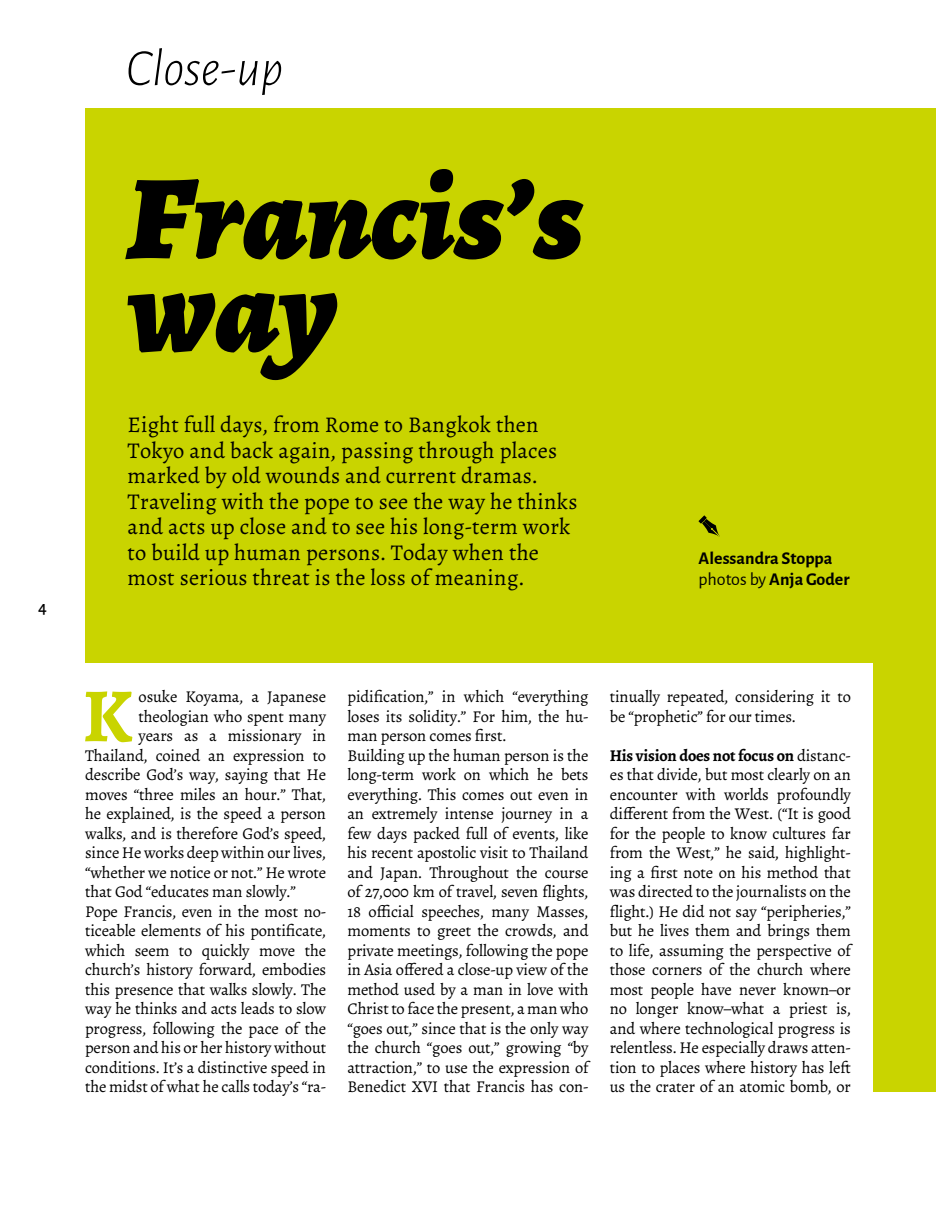
<style>
.page{position:relative;width:936px;height:1212px;background:#fff}
.page>*{position:absolute;margin:0;border:0;box-sizing:border-box;transform-origin:0 0}
.t1{font:italic 900 120px/93px "Alegreya";color:#000}
.t2{font:700 76.65px "Alegreya";color:#c9d400}
.t3{font:italic 300 52.5px "Alegreya Sans";color:#000}
.t4{font:22.5px/25.5px "Alegreya";letter-spacing:.01em;color:#000}
.t5{font:700 18px/21px "Alegreya Sans";color:#000}
.t6{font:500 18px "Alegreya Sans";color:#000}
.t7{font:16.5px/19.5px "Alegreya";letter-spacing:-.01em;color:#000}
.s1{font-weight:400}
.s2{font-weight:700}
</style>
<div class="page">
<div style="left:85px;top:108px;width:850px;height:984px;background:#c9d400"></div>
<div style="left:64px;top:663px;width:808px;height:449px;background:#fff"></div>
<svg style="left:698px;top:515px;width:22px;height:22px"></svg>
<p class="t6" style="left:38px;top:595px;width:10px">4</p>
<h3 class="t3" style="left:126px;top:34px;width:159px">Close-up</h3>
<h1 class="t1" style="left:128px;top:171px;width:455px">Francis’s way</h1>
<p class="t4" style="left:128px;top:412px;width:451px">Eight full days, from Rome to Bangkok then Tokyo and back again, passing through places marked by old wounds and current dramas.<br>Traveling with the pope to see the way he thinks and acts up close and to see his long-term work to build up human persons. Today when the most serious threat is the loss of meaning.</p>
<p class="t5" style="left:698px;top:547px;width:153px">Alessandra Stoppa <span class="s1">photos by</span> Anja Goder</p>
<h2 class="t2" style="left:82px;top:666px;width:52px">K</h2>
<p class="t7" style="left:138px;top:687px;width:189px">osuke Koyama, a Japanese</p>
<p class="t7" style="left:138px;top:706px;width:189px">theologian who spent many</p>
<p class="t7" style="left:138px;top:726px;width:189px">years as a missionary in</p>
<p class="t7" style="left:85px;top:745px;width:242px">Thailand, coined an expression to</p>
<p class="t7" style="left:85px;top:765px;width:242px">describe God’s way, saying that He</p>
<p class="t7" style="left:85px;top:784px;width:242px">moves “three miles an hour.” That,</p>
<p class="t7" style="left:85px;top:804px;width:242px">he explained, is the speed a person</p>
<p class="t7" style="left:85px;top:823px;width:242px">walks, and is therefore God’s speed,</p>
<p class="t7" style="left:85px;top:843px;width:242px">since He works deep within our lives,</p>
<p class="t7" style="left:85px;top:862px;width:242px">“whether we notice or not.” He wrote</p>
<p class="t7" style="left:85px;top:882px;width:212px">that God “educates man slowly.”</p>
<p class="t7" style="left:85px;top:901px;width:242px">Pope Francis, even in the most no-</p>
<p class="t7" style="left:85px;top:921px;width:242px">ticeable elements of his pontificate,</p>
<p class="t7" style="left:85px;top:940px;width:242px">which seem to quickly move the</p>
<p class="t7" style="left:85px;top:960px;width:242px">church’s history forward, embodies</p>
<p class="t7" style="left:85px;top:979px;width:242px">this presence that walks slowly. The</p>
<p class="t7" style="left:85px;top:999px;width:242px">way he thinks and acts leads to slow</p>
<p class="t7" style="left:85px;top:1018px;width:242px">progress, following the pace of the</p>
<p class="t7" style="left:85px;top:1038px;width:242px">person and his or her history without</p>
<p class="t7" style="left:85px;top:1057px;width:242px">conditions. It’s a distinctive speed in</p>
<p class="t7" style="left:85px;top:1077px;width:242px">the midst of what he calls today’s “ra-</p>
<p class="t7" style="left:347px;top:687px;width:242px">pidification,” in which “everything loses its solidity.” For him, the hu&shy;man person comes first.<br>Building up the human person is the long-term work on which he bets everything. This comes out even in an extremely intense journey in a few days packed full of events, like his recent apostolic visit to Thailand and Japan. Throughout the course of 27,000 km of travel, seven flights, 18 official speeches, many Masses, moments to greet the crowds, and private meetings, following the pope in Asia offered a close-up view of the method used by a man in love with Christ to face the present, a man who “goes out,” since that is the only way the church “goes out,” growing “by attraction,” to use the expression of Benedict XVI that Francis has con-</p>
<p class="t7" style="left:609px;top:687px;width:242px">tinually repeated, considering it to be “prophetic” for our times.</p>
<p class="t7" style="left:609px;top:746px;width:242px;text-align:justify"><span class="s2">His vision does not focus on</span> distanc&shy;es that divide, but most clearly on an encounter with worlds profoundly different from the West. (“It is good for the people to know cultures far from the West,” he said, highlight&shy;ing a first note on his method that was directed to the journalists on the flight.) He did not say “peripheries,” but he lives them and brings them to life, assuming the perspective of those corners of the church where most people have never known–or no longer know–what a priest is, and where technological progress is relentless. He especially draws atten&shy;tion to places where history has left us the crater of an atomic bomb, or</p>
</div>
